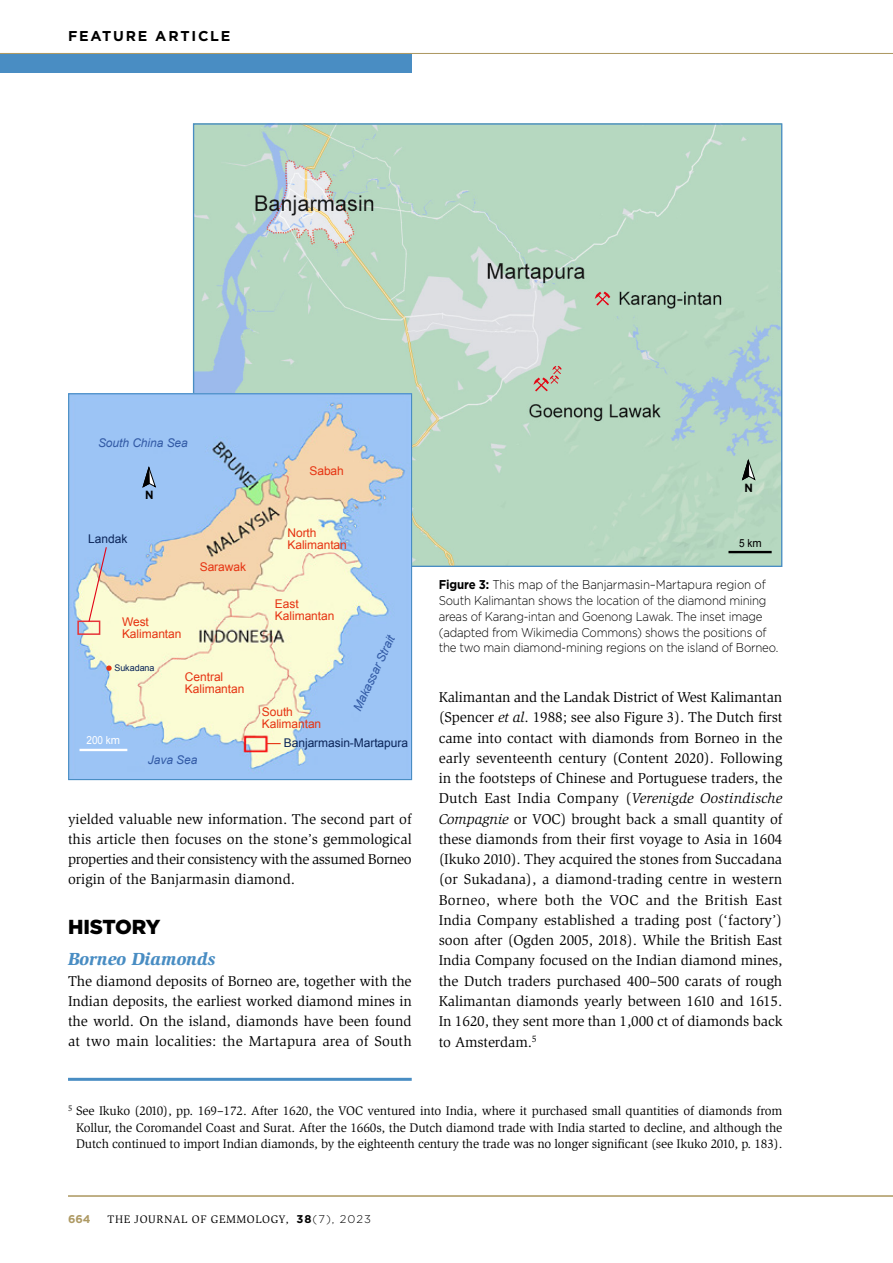
<style>
.page{position:relative;width:893px;height:1263px;background:#fff}
.page>*{position:absolute;margin:0;border:0;box-sizing:border-box;transform-origin:0 0}
.t1{font:900 20.25px "Gotham";letter-spacing:-.015em;color:#000}
.t2{font:italic 900 18px "Slimbach Std";letter-spacing:-.005em;color:#498dc3}
.t3{font:14.7px/20.2px "Slimbach Std";letter-spacing:-.005em;color:#000;text-align:justify}
.t4{font:700 14.25px "Gotham";letter-spacing:.125em;color:#000}
.t5{font:12.75px/16.5px "Slimbach Std";letter-spacing:-.01em;color:#000;text-align:justify}
.t6{font:300 12.75px/15.8px "Gotham";letter-spacing:-.02em;color:#000;scale:.9 1}
.t7{font:12px/12px "Arial";letter-spacing:-.005em;color:#e63312}
.t8{font:italic 12px "Arial";letter-spacing:-.005em;color:#335ba6}
.t9{font:12px "Arial";letter-spacing:-.005em;color:#0b2559}
.t10{font:700 11.85px "Gotham";color:#000;scale:.9 1}
.t11{font:11.25px "Slimbach Std";letter-spacing:.05em;color:#000}
.t12{font:700 11.25px "Gotham";color:#ae9a64}
.t13{font:11.1px "Arial";color:#fff;scale:.9 1}
.t14{font:11.1px "Arial";color:#000;scale:.9 1}
.t15{font:9px "Arial";letter-spacing:-.005em;color:#0b2559}
.s1{font-weight:700}
.s2{font-style:italic}
.s3{font-family:"Gotham";font-weight:700}
.s4{font-family:"Gotham";font-weight:300}
</style>
<div class="page">
<div style="left:0;top:54px;width:412px;height:18px;background:#498dc3"></div>
<hr style="left:0;top:53px;width:893px;height:1px;background:#ae9a64">
<hr style="left:68px;top:1195px;width:825px;height:1px;background:#ae9a64">
<img style="left:195px;top:125px;width:585px;height:440px">
<img style="left:70px;top:395px;width:340px;height:383px">
<div style="left:68px;top:393px;width:344px;height:387px;border:1px solid #498dc3"></div>
<svg style="left:266px;top:743px;width:15px;height:1px"></svg>
<svg style="left:742px;top:456px;width:14px;height:25px"></svg>
<svg style="left:142px;top:463px;width:15px;height:25px"></svg>
<hr style="left:728px;top:551px;width:44px;height:2px;background:#000">
<hr style="left:80px;top:749px;width:47px;height:2px;background:#fff">
<svg style="left:533px;top:366px;width:29px;height:25px"></svg>
<svg style="left:595px;top:292px;width:15px;height:13px"></svg>
<hr style="left:68px;top:1078px;width:344px;height:3px;background:#498dc3">
<div style="left:77px;top:620px;width:23px;height:15px;border:2px solid #e73439"></div>
<svg style="left:88px;top:546px;width:20px;height:77px"></svg>
<svg style="left:106px;top:665px;width:6px;height:6px"></svg>
<p class="t4" style="left:68px;top:27px;width:164px">FEATURE ARTICLE</p>
<p class="t8" style="left:98px;top:435px;width:91px">South China Sea</p>
<p class="t9" style="left:88px;top:531px;width:41px">Landak</p>
<p class="t10" style="left:145px;top:487px;width:11px">N</p>
<p class="t7" style="left:122px;top:616px;width:61px">West<br>Kalimantan</p>
<p class="t7" style="left:200px;top:560px;width:48px">Sarawak</p>
<p class="t15" style="left:114px;top:662px;width:42px">Sukadana</p>
<p class="t13" style="left:87px;top:733px;width:39px">200 km</p>
<p class="t7" style="left:185px;top:670px;width:61px">Central<br>Kalimantan</p>
<p class="t8" style="left:148px;top:751px;width:51px">Java Sea</p>
<p class="t7" style="left:309px;top:465px;width:36px">Sabah</p>
<p class="t7" style="left:287px;top:527px;width:61px">North<br>Kalimantan</p>
<p class="t7" style="left:275px;top:598px;width:61px">East<br>Kalimantan</p>
<p class="t7" style="left:262px;top:706px;width:61px">South<br>Kalimantan</p>
<p class="t8" style="left:349px;top:707px;width:84px;rotate:-65deg">Makassar Strait</p>
<p class="t9" style="left:284px;top:735px;width:126px">Banjarmasin-Martapura</p>
<p class="t3" style="left:68px;top:809px;width:345px">yielded valuable new information. The second part of this article then focuses on the stone’s gemmological properties and their consistency with the assumed Borneo origin of the Banjarmasin diamond.</p>
<h1 class="t1" style="left:68px;top:912px;width:94px">HISTORY</h1>
<p class="t2" style="left:68px;top:948px;width:149px">Borneo Diamonds</p>
<p class="t3" style="left:68px;top:971px;width:345px">The diamond deposits of Borneo are, together with the Indian deposits, the earliest worked diamond mines in the world. On the island, diamonds have been found at two main localities: the Martapura area of South</p>
<p class="t10" style="left:744px;top:480px;width:11px">N</p>
<p class="t14" style="left:739px;top:535px;width:26px">5 km</p>
<p class="t6" style="left:439px;top:577px;width:379px"><span class="s1">Figure 3:</span> This map of the Banjarmasin–Martapura region of South Kalimantan shows the location of the diamond mining areas of Karang-intan and Goenong Lawak. The inset image (adapted from Wikimedia Commons) shows the positions of the two main diamond-mining regions on the island of Borneo.</p>
<p class="t3" style="left:439px;top:687px;width:345px">Kalimantan and the Landak District of West Kalimantan (Spencer <span class="s2">et al</span>. 1988; see also Figure 3). The Dutch first came into contact with diamonds from Borneo in the early seventeenth century (Content 2020). Following in the footsteps of Chinese and Portuguese traders, the Dutch East India Company (<span class="s2">Verenigde Oostindische Compagnie</span> or VOC) brought back a small quantity of these diamonds from their first voyage to Asia in 1604 (Ikuko 2010). They acquired the stones from Succadana (or Sukadana), a diamond-trading centre in western Borneo, where both the VOC and the British East India Company established a trading post (‘factory’) soon after (Ogden 2005, 2018). While the British East India Company focused on the Indian diamond mines, the Dutch traders purchased 400–500 carats of rough Kalimantan diamonds yearly between 1610 and 1615.<br>In 1620, they sent more than 1,000 ct of diamonds back to Amsterdam.<sup>5</sup></p>
<p class="t5" style="left:76px;top:1103px;width:708px;text-indent:-8px"><sup>5</sup> See Ikuko (2010), pp. 169–172. After 1620, the VOC ventured into India, where it purchased small quantities of diamonds from Kollur, the Coromandel Coast and Surat. After the 1660s, the Dutch diamond trade with India started to decline, and although the Dutch continued to import Indian diamonds, by the eighteenth century the trade was no longer significant (see Ikuko 2010, p. 183).</p>
<p class="t12" style="left:68px;top:1212px;width:24px">664</p>
<p class="t11" style="left:108px;top:1213px;width:265px">THE JOURNAL OF GEMMOLOGY, <span class="s3">38</span><span class="s4">(7), 2023</span></p>
</div>
